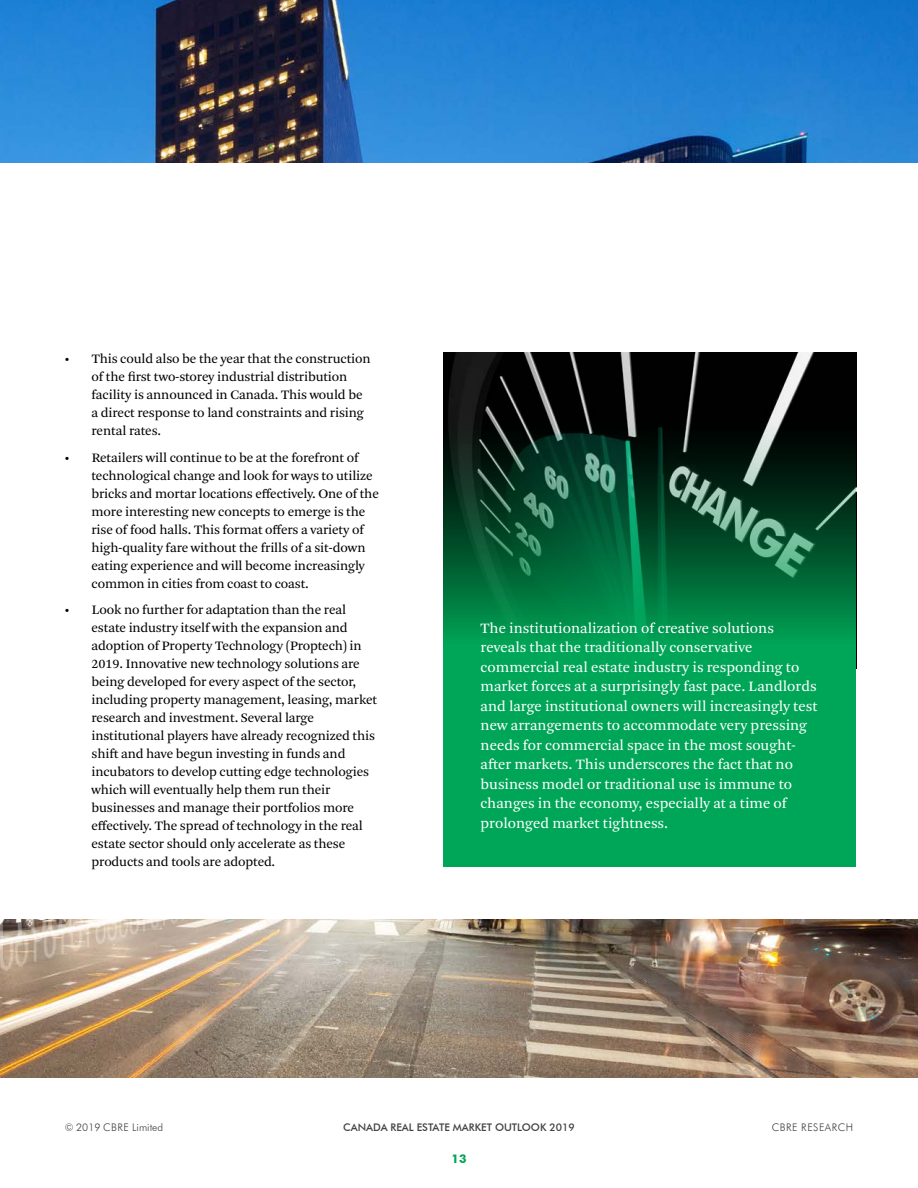
<style>
.page{position:relative;width:918px;height:1188px;background:#fff}
.page>*{position:absolute;margin:0;border:0;box-sizing:border-box;transform-origin:0 0}
.t1{font:15px/19.5px "Arnhem Pro Blond";color:#fff}
.t2{font:13.5px/18px "Arnhem Pro Blond";letter-spacing:-.01em;color:#000}
.t3{font:700 12px "Futura BT";color:#00a657}
.t4{font:500 10.5px "Futura BT";color:#414042}
.t5{font:300 10.5px "Futura BT";color:#414042}
.t6{font:300 10.5px "Futura BT";letter-spacing:.05em;color:#414042}
</style>
<div class="page">
<img style="left:0;top:0;width:918px;height:1077px">
<div style="left:0;top:163px;width:918px;height:756px;background:#fff"></div>
<img style="left:444px;top:353px;width:412px;height:68px">
<svg style="left:444px;top:421px;width:412px;height:446px;fill:#00a657"></svg>
<p class="t2" style="left:92px;top:350px;width:281px;text-indent:-27px">• This could also be the year that the construction of the first two-storey industrial distribution facility is announced in Canada. This would be a direct response to land constraints and rising rental rates.</p>
<p class="t2" style="left:92px;top:449px;width:289px;text-indent:-27px">• Retailers will continue to be at the forefront of technological change and look for ways to utilize bricks and mortar locations effectively. One of the more interesting new concepts to emerge is the rise of food halls. This format offers a variety of high-quality fare without the frills of a sit-down eating experience and will become increasingly common in cities from coast to coast.</p>
<p class="t2" style="left:92px;top:601px;width:287px;text-indent:-27px">• Look no further for adaptation than the real estate industry itself with the expansion and adoption of Property Technology (Proptech) in 2019. Innovative new technology solutions are being developed for every aspect of the sector, including property management, leasing, market research and investment. Several large institutional players have already recognized this shift and have begun investing in funds and incubators to develop cutting edge technologies which will eventually help them run their businesses and manage their portfolios more effectively. The spread of technology in the real estate sector should only accelerate as these products and tools are adopted.</p>
<p class="t1" style="left:481px;top:618px;width:338px">The institutionalization of creative solutions reveals that the traditionally conservative commercial real estate industry is responding to market forces at a surprisingly fast pace. Landlords and large institutional owners will increasingly test new arrangements to accommodate very pressing needs for commercial space in the most sought&shy;after markets. This underscores the fact that no business model or traditional use is immune to changes in the economy, especially at a time of prolonged market tightness.</p>
<p class="t5" style="left:65px;top:1120px;width:100px">© 2019 CBRE Limited</p>
<p class="t6" style="left:772px;top:1120px;width:83px">CBRE RESEARCH</p>
<p class="t3" style="left:452px;top:1152px;width:16px">13</p>
<p class="t4" style="left:343px;top:1120px;width:233px">CANADA REAL ESTATE MARKET OUTLOOK 2019</p>
</div>
